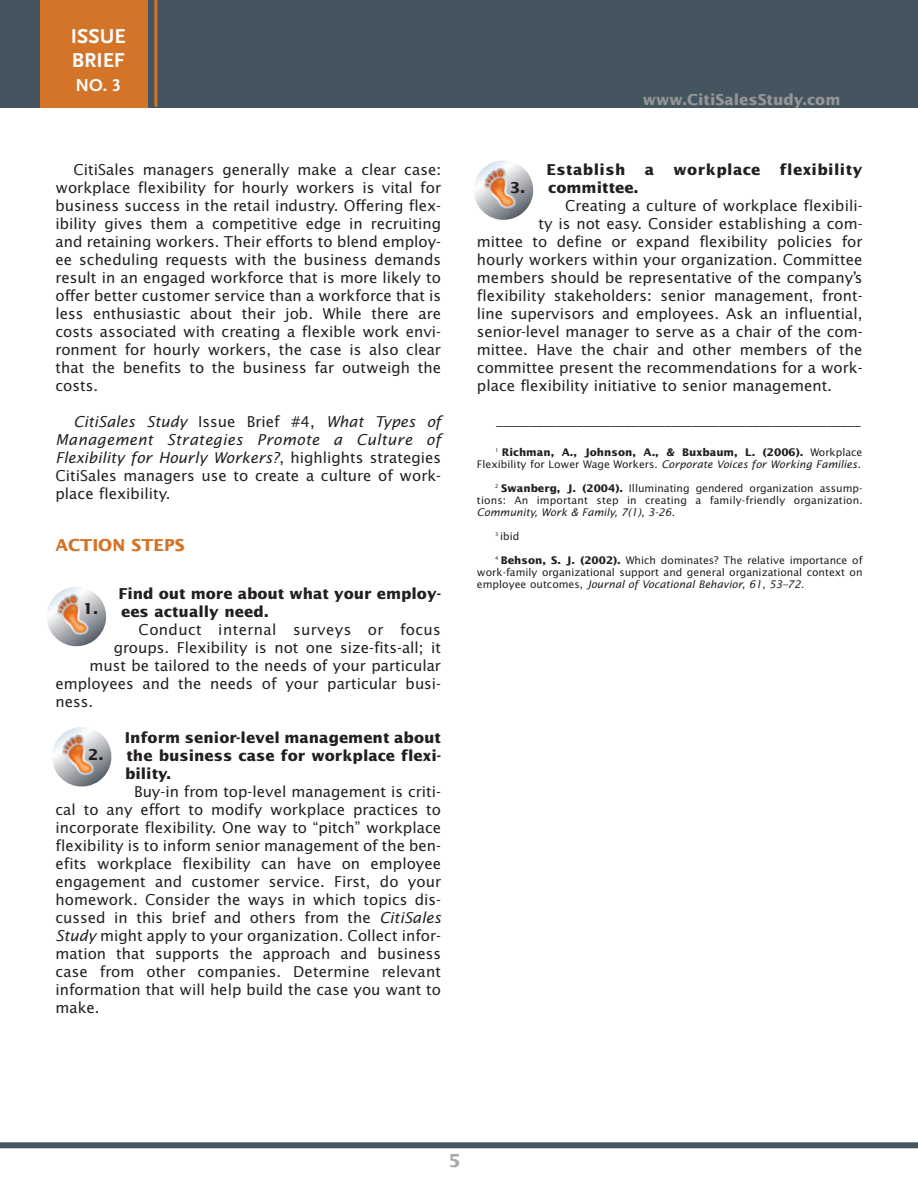
<style>
.page{position:relative;width:918px;height:1188px;background:#fff}
.page>*{position:absolute;margin:0;border:0;box-sizing:border-box;transform-origin:0 0}
.t1{font:700 21px/24px "Scala Sans Caps";color:#fff}
.t2{font:700 18px "Scala Sans Caps";color:#fff}
.t3{font:700 18px "Lucida Sans";color:#a8a9ad}
.t4{font:700 16.5px "Lucida Sans";color:#d37428}
.t5{font:15px/18px "Lucida Sans";color:#231f20;text-align:justify}
.t6{font:700 15px/18px "Lucida Sans";color:#231f20}
.t7{font:15px "Lucida Sans";letter-spacing:.025em;color:#231f20}
.t8{font:700 15px "Lucida Sans";letter-spacing:.025em;color:#231f20}
.t9{font:700 15px "Lucida Sans";color:#939598}
.t10{font:13.5px "Lucida Sans";color:#231f20}
.t11{font:10.5px/12px "Lucida Sans";color:#231f20;text-align:right}
.t12{font:700 10.5px/12px "Lucida Sans";color:#231f20;text-align:right}
.t13{font:italic 10.5px "Lucida Sans";color:#231f20}
.s1{font-style:italic}
.s2{font-weight:400}
.s3{font-weight:400;font-style:italic}
.s4{font-weight:700}
</style>
<div class="page">
<div style="left:0;top:1142px;width:918px;height:6px;background:#45555f"></div>
<div style="left:0;top:0;width:918px;height:108px;background:#45555f"></div>
<div style="left:40px;top:0;width:108px;height:108px;background:#d37428"></div>
<hr style="left:154px;top:0;width:3px;height:107px;background:#d37428">
<img style="left:47px;top:587px;width:60px;height:60px">
<img style="left:52px;top:727px;width:60px;height:60px">
<img style="left:474px;top:160px;width:60px;height:60px">
<h1 class="t1" style="left:71px;top:25px;width:56px">ISSUE<br>BRIEF</h1>
<p class="t2" style="left:75px;top:79px;width:47px">NO. 3</p>
<p class="t5" style="left:56px;top:162px;width:387px;text-indent:18px">CitiSales managers generally make a clear case: workplace flexibility for hourly workers is vital for business success in the retail industry. Offering flex&shy;ibility gives them a competitive edge in recruiting and retaining workers. Their efforts to blend employ&shy;ee scheduling requests with the business demands result in an engaged workforce that is more likely to offer better customer service than a workforce that is less enthusiastic about their job. While there are costs associated with creating a flexible work envi&shy;ronment for hourly workers, the case is also clear that the benefits to the business far outweigh the costs.</p>
<p class="t5" style="left:56px;top:414px;width:387px;text-indent:18px"><span class="s1">CitiSales Study</span> Issue Brief #4, <span class="s1">What Types of Management Strategies Promote a Culture of Flexibility for Hourly Workers?</span>, highlights strategies CitiSales managers use to create a culture of work&shy;place flexibility.</p>
<p class="t4" style="left:56px;top:538px;width:131px">ACTION STEPS</p>
<p class="t6" style="left:118px;top:585px;width:324px">Find out more about what your employ&shy;ees actually need.</p>
<p class="t7" style="left:139px;top:623px;width:304px">Conduct internal surveys or focus</p>
<p class="t5" style="left:114px;top:639px;width:329px">groups. Flexibility is not one size-fits-all; it</p>
<p class="t5" style="left:89px;top:657px;width:353px">must be tailored to the needs of your particular</p>
<p class="t5" style="left:56px;top:675px;width:387px">employees and the needs of your particular busi-</p>
<p class="t5" style="left:56px;top:693px;width:39px">ness.</p>
<p class="t6" style="left:125px;top:729px;width:318px;text-align:justify">Inform senior-level management about the business case for workplace flexi&shy;bility.</p>
<p class="t5" style="left:55px;top:783px;width:387px;text-indent:79px">Buy-in from top-level management is criti&shy;cal to any effort to modify workplace practices to incorporate flexibility. One way to “pitch” workplace flexibility is to inform senior management of the ben&shy;efits workplace flexibility can have on employee engagement and customer service. First, do your homework. Consider the ways in which topics dis&shy;cussed in this brief and others from the <span class="s1">CitiSales Study</span> might apply to your organization. Collect infor&shy;mation that supports the approach and business case from other companies. Determine relevant information that will help build the case you want to make.</p>
<p class="t6" style="left:83px;top:601px;width:17px">1.</p>
<p class="t6" style="left:88px;top:747px;width:17px">2.</p>
<p class="t9" style="left:643px;top:93px;width:199px">www.CitiSalesStudy.com</p>
<p class="t8" style="left:546px;top:164px;width:81px">Establish</p>
<p class="t6" style="left:645px;top:162px;width:11px">a</p>
<p class="t8" style="left:674px;top:164px;width:88px">workplace</p>
<p class="t8" style="left:780px;top:164px;width:84px">flexibility</p>
<p class="t6" style="left:548px;top:180px;width:92px">committee.</p>
<p class="t5" style="left:565px;top:198px;width:299px">Creating a culture of workplace flexibili-</p>
<p class="t5" style="left:539px;top:216px;width:325px">ty is not easy. Consider establishing a com-</p>
<p class="t5" style="left:477px;top:234px;width:387px">mittee to define or expand flexibility policies for</p>
<p class="t5" style="left:477px;top:252px;width:387px">hourly workers within your organization. Committee</p>
<p class="t5" style="left:477px;top:270px;width:387px">members should be representative of the company’s</p>
<p class="t5" style="left:477px;top:288px;width:387px">flexibility stakeholders: senior management, front-</p>
<p class="t5" style="left:477px;top:306px;width:387px">line supervisors and employees. Ask an influential,</p>
<p class="t5" style="left:477px;top:324px;width:387px">senior-level manager to serve as a chair of the com-</p>
<p class="t5" style="left:477px;top:342px;width:387px">mittee. Have the chair and other members of the</p>
<p class="t5" style="left:477px;top:360px;width:387px">committee present the recommendations for a work-</p>
<p class="t5" style="left:477px;top:378px;width:357px">place flexibility initiative to senior management.</p>
<p class="t10" style="left:496px;top:415px;width:366px">______________________________________________________</p>
<p class="t12" style="left:477px;top:447px;width:387px"><sup>1</sup> Richman, A., Johnson, A., &amp; Buxbaum, L. (2006). <span class="s2">Workplace<br>Flexibility for Lower Wage Workers.</span> <span class="s3">Corporate Voices for Working Families.</span></p>
<p class="t11" style="left:477px;top:483px;width:387px"><sup>2</sup> <span class="s4">Swanberg, J. (2004).</span> Illuminating gendered organization assump&shy;tions: An important step in creating a family-friendly organization.</p>
<p class="t13" style="left:477px;top:507px;width:199px">Community, Work &amp; Family, 7(1), 3-26.</p>
<p class="t11" style="left:495px;top:531px;width:26px"><sup>3</sup> ibid</p>
<p class="t11" style="left:477px;top:555px;width:387px;text-align:justify;text-indent:18px"><sup>4</sup> <span class="s4">Behson, S. J. (2002).</span> Which dominates? The relative importance of work-family organizational support and general organizational context on employee outcomes, <span class="s1">Journal of Vocational Behavior, 61, 53–72.</span></p>
<p class="t6" style="left:510px;top:180px;width:17px">3.</p>
<p class="t3" style="left:448px;top:1153px;width:14px">5</p>
</div>
